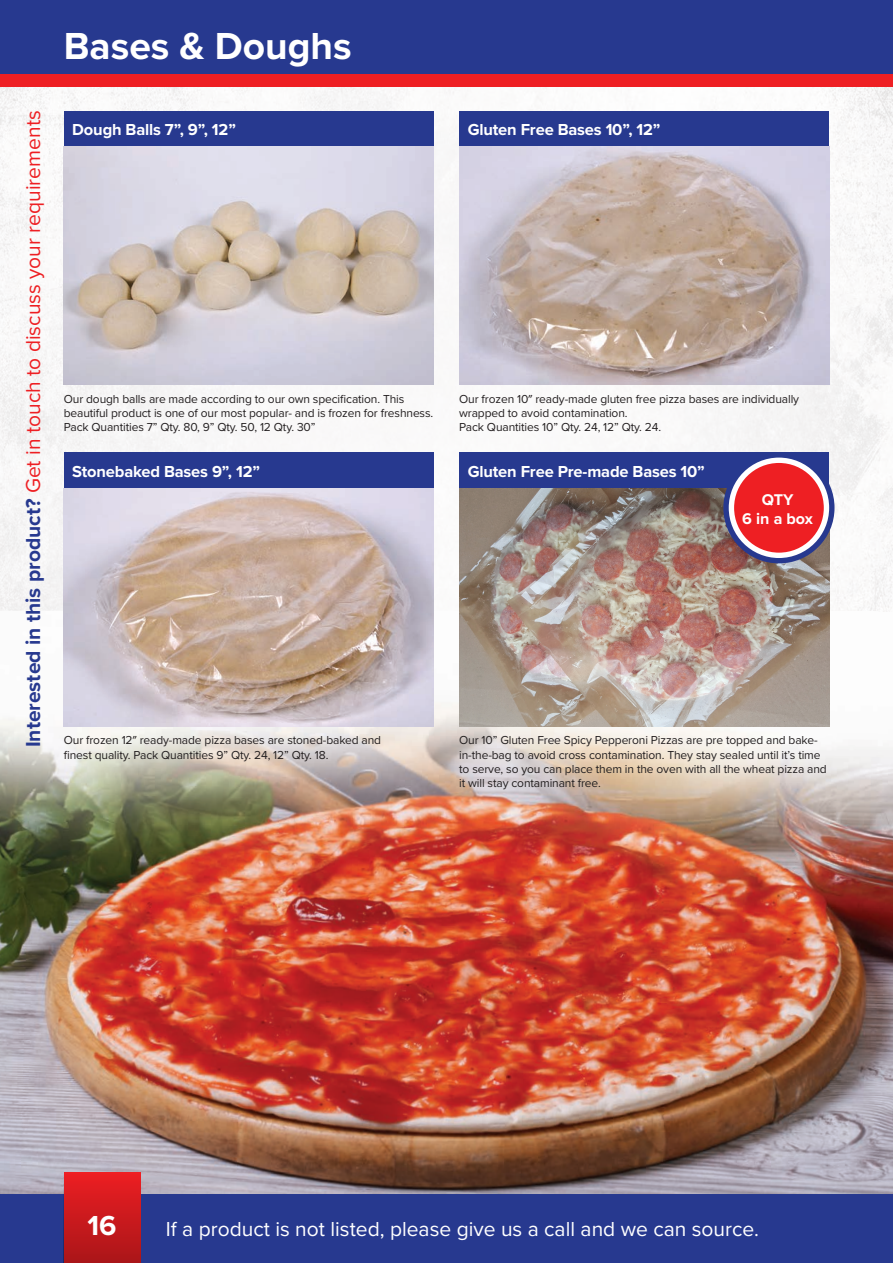
<style>
.page{position:relative;width:893px;height:1263px;background:#fff}
.page>*{position:absolute;margin:0;border:0;box-sizing:border-box;transform-origin:0 0}
.t1{font:700 39px "Proxima Nova";color:#fff}
.t2{font:700 28.5px "Proxima Nova";color:#fff}
.t3{font:21px "Proxima Nova";color:#ee1f23}
.t4{font:21px "Proxima Nova";color:#fff}
.t5{font:700 16.5px "Proxima Nova";letter-spacing:-.01em;color:#fff}
.t6{font:700 16.05px/19.4px "Proxima Nova";color:#fff;text-align:center}
.t7{font:12px/14.4px "Proxima Nova";letter-spacing:-.01em;color:#231f20}
.s1{font-weight:700;color:#27398f}
</style>
<div class="page">
<img style="left:0;top:87px;width:893px;height:524px">
<div style="left:0;top:1193px;width:893px;height:70px;background:#27398f"></div>
<div style="left:0;top:0;width:893px;height:87px;background:#27398f"></div>
<div style="left:0;top:74px;width:893px;height:13px;background:#ee1f23"></div>
<img style="left:0;top:611px;width:893px;height:583px">
<div style="left:64px;top:111px;width:370px;height:36px;background:#27398f"></div>
<img style="left:64px;top:147px;width:370px;height:238px">
<div style="left:459px;top:111px;width:370px;height:36px;background:#27398f"></div>
<img style="left:459px;top:147px;width:370px;height:238px">
<div style="left:64px;top:452px;width:370px;height:36px;background:#27398f"></div>
<img style="left:64px;top:488px;width:370px;height:238px">
<div style="left:459px;top:452px;width:370px;height:36px;background:#27398f"></div>
<img style="left:459px;top:488px;width:370px;height:238px">
<div style="left:723px;top:452px;width:111px;height:111px;border:16px solid #27398f;border-radius:50%"></div>
<div style="left:731px;top:460px;width:95px;height:95px;background:#ee1f23;border-radius:50%"></div>
<div style="left:729px;top:458px;width:100px;height:100px;border:5px solid #fff;border-radius:50%"></div>
<div style="left:64px;top:1172px;width:76px;height:91px;background:linear-gradient(to bottom,#ed1e22,#aa1619)"></div>
<h3 class="t3" style="left:21px;top:747px;width:638px;rotate:-90deg"><span class="s1">Interested in this product?</span> Get in touch to discuss your requirements</h3>
<h1 class="t1" style="left:64px;top:23px;width:289px">Bases &amp; Doughs</h1>
<h3 class="t5" style="left:72px;top:120px;width:165px">Dough Balls 7”, 9”, 12”</h3>
<p class="t7" style="left:64px;top:392px;width:371px">Our dough balls are made according to our own specification. This beautiful product is one of our most popular- and is frozen for freshness.<br>Pack Quantities 7” Qty. 80, 9” Qty. 50, 12 Qty. 30”</p>
<h3 class="t5" style="left:72px;top:461px;width:189px">Stonebaked Bases 9”, 12”</h3>
<p class="t7" style="left:64px;top:733px;width:319px">Our frozen 12″ ready-made pizza bases are stoned-baked and finest quality. Pack Quantities 9” Qty. 24, 12” Qty. 18.</p>
<h3 class="t5" style="left:468px;top:120px;width:194px">Gluten Free Bases 10”, 12”</h3>
<p class="t7" style="left:459px;top:392px;width:341px">Our frozen 10″ ready-made gluten free pizza bases are individually wrapped to avoid contamination.<br>Pack Quantities 10” Qty. 24, 12” Qty. 24.</p>
<h3 class="t5" style="left:468px;top:461px;width:239px">Gluten Free Pre-made Bases 10”</h3>
<h3 class="t6" style="left:742px;top:490px;width:72px">QTY<br>6 in a box</h3>
<p class="t7" style="left:459px;top:733px;width:369px">Our 10” Gluten Free Spicy Pepperoni Pizzas are pre topped and bake&shy;in-the-bag to avoid cross contamination. They stay sealed until it’s time to serve, so you can place them in the oven with all the wheat pizza and it will stay contaminant free.</p>
<h2 class="t2" style="left:88px;top:1209px;width:31px">16</h2>
<h3 class="t4" style="left:166px;top:1217px;width:595px">If a product is not listed, please give us a call and we can source.</h3>
</div>
